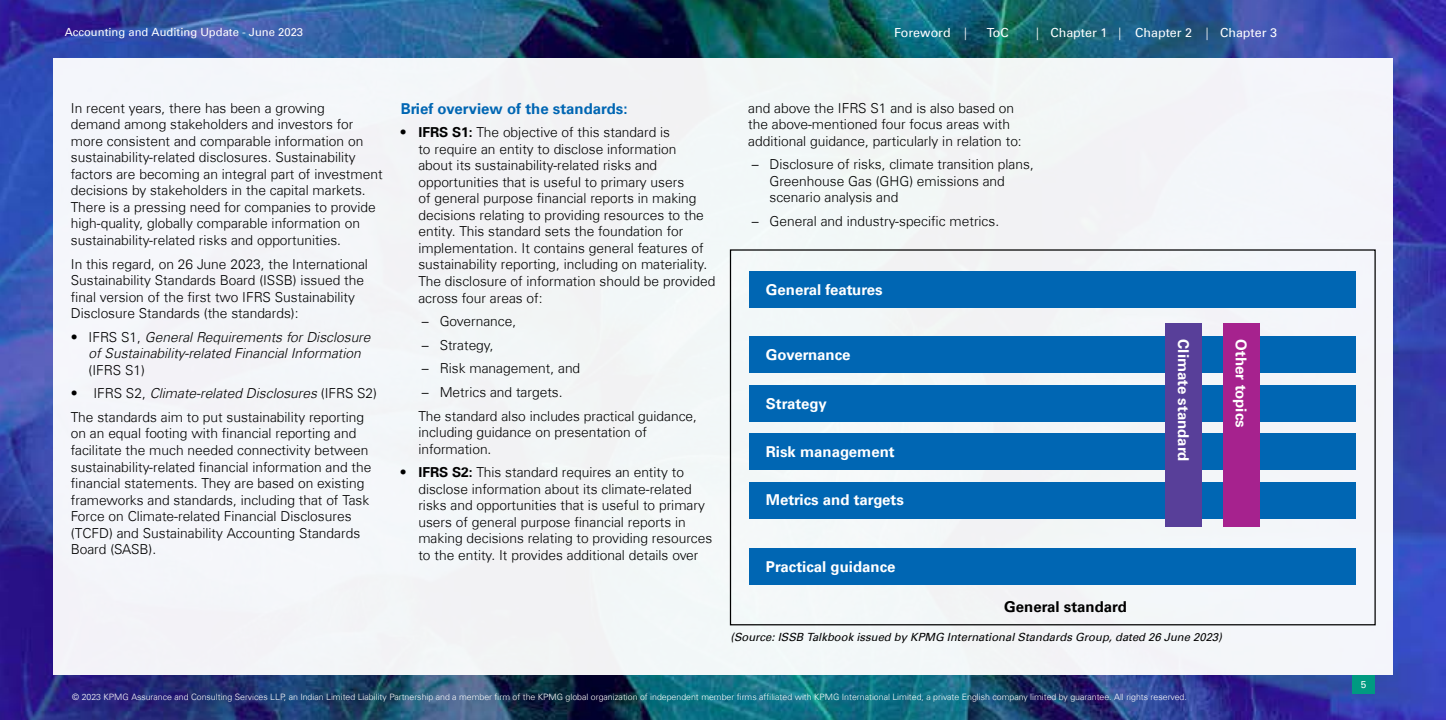
<style>
.page{position:relative;width:1446px;height:720px;background:#fff}
.page>*{position:absolute;margin:0;border:0;box-sizing:border-box;transform-origin:0 0}
.t1{font:700 15px "Universfor KPMG";color:#fff}
.t2{font:700 15px "Universfor KPMG";color:#0066b3}
.t3{font:700 15px "Universfor KPMG";color:#000}
.t4{font:300 13.75px/16.5px "Universfor KPMG";color:#000}
.t5{font:italic 300 13.75px/16.5px "Universfor KPMG";color:#000;text-align:center}
.t6{font:12.5px "Universfor KPMG";color:#fff}
.t7{font:italic 11.25px "Universfor KPMG";color:#000}
.t8{font:11.25px "Universfor KPMG";color:#fff}
.t9{font:10px "Universfor KPMG";color:#fff}
.t10{font:300 8.75px "Universfor KPMG";color:#fff}
.s1{font-weight:300}
.s2{font-style:normal}
.s3{font-style:italic}
.s4{font-weight:700}
.s5{font-family:"Univers 45"}
</style>
<div class="page">
<img style="left:0;top:0;width:1446px;height:719px">
<div style="left:53px;top:58px;width:1340px;height:617px;background:#f3f6f8"></div>
<div style="left:1352px;top:675px;width:23px;height:18px;background:#009a81"></div>
<div style="left:750px;top:271px;width:606px;height:37px;background:#0066b3"></div>
<div style="left:750px;top:336px;width:606px;height:37px;background:#0066b3"></div>
<div style="left:750px;top:385px;width:606px;height:36px;background:#0066b3"></div>
<div style="left:750px;top:433px;width:606px;height:37px;background:#0066b3"></div>
<div style="left:750px;top:481px;width:606px;height:37px;background:#0066b3"></div>
<div style="left:1165px;top:323px;width:37px;height:203px;background:#583f99"></div>
<div style="left:1223px;top:323px;width:36px;height:203px;background:#a6228e"></div>
<div style="left:750px;top:547px;width:606px;height:37px;background:#0066b3"></div>
<p class="t8" style="left:65px;top:26px;width:240px">Accounting and Auditing Update - June 2023</p>
<p class="t6" style="left:894px;top:25px;width:74px">Foreword <span class="s1">|</span></p>
<p class="t6" style="left:986px;top:25px;width:24px">ToC</p>
<p class="t6" style="left:1036px;top:25px;width:242px"><span class="s1">|</span> Chapter 1 <span class="s1">|</span> Chapter 2 <span class="s1">|</span> Chapter 3</p>
<p class="t4" style="left:71px;top:100px;width:313px">In recent years, there has been a growing<br>demand among stakeholders and investors for more consistent and comparable information on sustainability-related disclosures. Sustainability factors are becoming an integral part of investment decisions by stakeholders in the capital markets.<br>There is a pressing need for companies to provide high-quality, globally comparable information on sustainability-related risks and opportunities.</p>
<p class="t4" style="left:71px;top:255px;width:299px">In this regard, on 26 June 2023, the International Sustainability Standards Board (ISSB) issued the final version of the first two IFRS Sustainability Disclosure Standards (the standards):</p>
<p class="t5" style="left:71px;top:328px;width:301px"><span class="s2">• IFRS S1,</span> General Requirements for Disclosure of Sustainability-related Financial Information</p>
<p class="t4" style="left:89px;top:361px;width:58px">(IFRS S1)</p>
<p class="t4" style="left:71px;top:381px;width:308px;line-height:23.6px">• IFRS S2, <span class="s3">Climate-related Disclosures</span> (IFRS S2)<br>The standards aim to put sustainability reporting</p>
<p class="t4" style="left:71px;top:425px;width:302px">on an equal footing with financial reporting and facilitate the much needed connectivity between sustainability-related financial information and the financial statements. They are based on existing frameworks and standards, including that of Task Force on Climate-related Financial Disclosures (TCFD) and Sustainability Accounting Standards Board (SASB).</p>
<p class="t2" style="left:401px;top:99px;width:228px">Brief overview of the standards:</p>
<p class="t4" style="left:418px;top:124px;width:299px;text-indent:-18px"><span class="s4">• IFRS S1:</span> The objective of this standard is<br>to require an entity to disclose information<br>about its sustainability-related risks and opportunities that is useful to primary users<br>of general purpose financial reports in making decisions relating to providing resources to the entity. This standard sets the foundation for implementation. It contains general features of sustainability reporting, including on materiality.<br>The disclosure of information should be provided across four areas of:</p>
<p class="t4" style="left:422px;top:313px;width:96px"><span class="s5">–</span> Governance,</p>
<p class="t4" style="left:422px;top:336px;width:73px"><span class="s5">–</span> Strategy,</p>
<p class="t4" style="left:422px;top:360px;width:160px"><span class="s5">–</span> Risk management, and</p>
<p class="t4" style="left:418px;top:380px;width:280px;line-height:23.6px"><span class="s5">–</span> Metrics and targets.<br>The standard also includes practical guidance,</p>
<p class="t4" style="left:418px;top:423px;width:230px">including guidance on presentation of information.</p>
<p class="t4" style="left:418px;top:464px;width:295px;text-indent:-18px"><span class="s4">• IFRS S2:</span> This standard requires an entity to disclose information about its climate-related risks and opportunities that is useful to primary users of general purpose financial reports in making decisions relating to providing resources to the entity. It provides additional details over</p>
<p class="t4" style="left:748px;top:100px;width:275px">and above the IFRS S1 and is also based on the above-mentioned four focus areas with additional guidance, particularly in relation to:</p>
<p class="t4" style="left:769px;top:156px;width:266px;text-indent:-18px"><span class="s5">–</span> Disclosure of risks, climate transition plans,<br>Greenhouse Gas (GHG) emissions and scenario analysis and</p>
<p class="t4" style="left:752px;top:213px;width:249px"><span class="s5">–</span> General and industry-specific metrics.</p>
<p class="t1" style="left:766px;top:280px;width:118px">General features</p>
<p class="t1" style="left:766px;top:346px;width:86px">Governance</p>
<p class="t1" style="left:766px;top:394px;width:62px">Strategy</p>
<p class="t1" style="left:766px;top:442px;width:130px">Risk management</p>
<p class="t1" style="left:766px;top:491px;width:140px">Metrics and targets</p>
<p class="t1" style="left:766px;top:557px;width:131px">Practical guidance</p>
<p class="t1" style="left:1192px;top:339px;width:123px;rotate:90deg">Climate standard</p>
<p class="t1" style="left:1250px;top:339px;width:90px;rotate:90deg">Other topics</p>
<p class="t3" style="left:1004px;top:597px;width:124px">General standard</p>
<p class="t7" style="left:730px;top:630px;width:493px">(Source: ISSB Talkbook issued by KPMG International Standards Group, dated 26 June 2023)</p>
<p class="t10" style="left:72px;top:691px;width:1116px">© 2023 KPMG Assurance and Consulting Services LLP, an Indian Limited Liability Partnership and a member firm of the KPMG global organization of independent member firms affiliated with KPMG International Limited, a private English company limited by guarantee. All rights reserved.</p>
<p class="t9" style="left:1361px;top:678px;width:7px">5</p>
</div>
